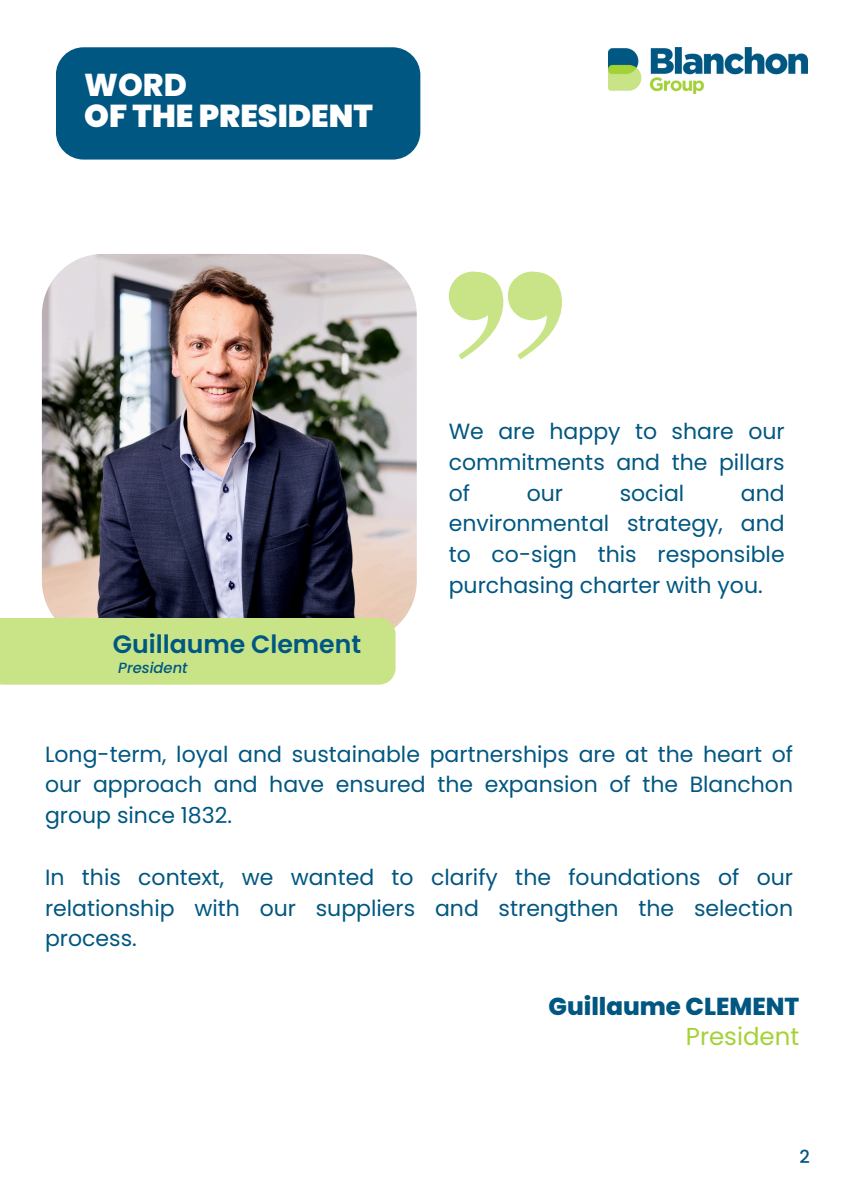
<style>
.page{position:relative;width:842px;height:1191px;background:#fff}
.page>*{position:absolute;margin:0;border:0;box-sizing:border-box;transform-origin:0 0}
.t1{font:900 31.6px/31.5px "Poppins";color:#fff}
.t2{font:600 25.1px "Poppins";color:#005782}
.t3{font:800 24.5px/29.2px "Poppins";color:#005782;text-align:right}
.t4{font:22px/30.8px "Poppins";color:#005782;text-align:justify}
.t5{font:500 18px "Poppins";color:#005782}
.t6{font:italic 500 14.8px "Poppins";color:#005782}
.s1{font-weight:800}
.s2{font-weight:400;color:#a3d237}
</style>
<div class="page">
<img style="left:41px;top:254px;width:376px;height:373px">
<div style="left:0;top:617px;width:396px;height:67px;background:#c8e487"></div>
<svg style="left:449px;top:271px;width:113px;height:88px"></svg>
<div style="left:56px;top:47px;width:364px;height:112px;background:#005782;border-radius:28px"></div>
<img style="left:608px;top:47px;width:200px;height:47px">
<h4 class="t1" style="left:84px;top:69px;width:290px"><span class="s1">WORD<br></span>OF THE PRESIDENT</h4>
<p class="t2" style="left:113px;top:626px;width:250px">Guillaume Clement</p>
<p class="t6" style="left:118px;top:657px;width:71px">President</p>
<h4 class="t4" style="left:449px;top:416px;width:337px">We are happy to share our commitments and the pillars of</h4>
<h4 class="t4" style="left:527px;top:477px;width:38px">our</h4>
<h4 class="t4" style="left:620px;top:477px;width:66px">social</h4>
<h4 class="t4" style="left:449px;top:477px;width:337px;text-indent:292px">and environmental strategy, and to co-sign this responsible purchasing charter with you.</h4>
<h2 class="t4" style="left:45px;top:738px;width:749px">Long-term, loyal and sustainable partnerships are at the heart of our approach and have ensured the expansion of the Blanchon group since 1832.</h2>
<p class="t4" style="left:45px;top:861px;width:749px">In this context, we wanted to clarify the foundations of our relationship with our suppliers and strengthen the selection process.</p>
<p class="t3" style="left:548px;top:992px;width:252px">Guillaume CLEMENT<br><span class="s2">President</span></p>
<h3 class="t5" style="left:799px;top:1143px;width:12px">2</h3>
</div>
